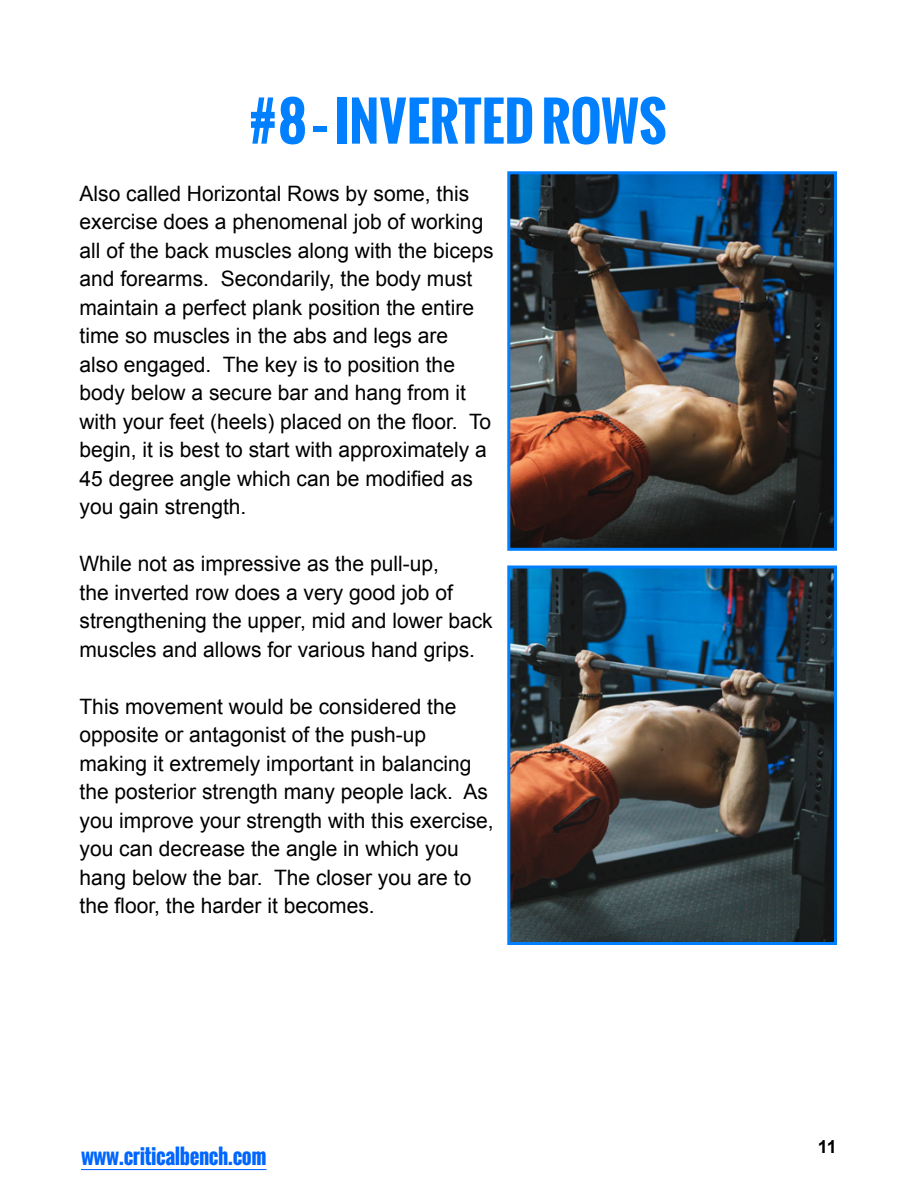
<style>
.page{position:relative;width:918px;height:1188px;background:#fff}
.page>*{position:absolute;margin:0;border:0;box-sizing:border-box;transform-origin:0 0}
.t1{font:700 52.5px "Oswald";color:#007ffe}
.t2{font:21.15px/28.5px "Arial";color:#000}
.t3{font:700 21px "Oswald";letter-spacing:-.02em;color:#06f}
.t4{font:700 18px "Arial";color:#000}
</style>
<div class="page">
<hr style="left:81px;top:1169px;width:186px;height:1px;background:#06f">
<img style="left:511px;top:175px;width:322px;height:372px">
<div style="left:507px;top:171px;width:330px;height:380px;border:3px solid #007ffe"></div>
<img style="left:511px;top:570px;width:322px;height:371px">
<div style="left:507px;top:566px;width:330px;height:379px;border:3px solid #007ffe"></div>
<h1 class="t1" style="left:248px;top:82px;width:420px">#8 – INVERTED ROWS</h1>
<p class="t2" style="left:80px;top:179px;width:416px">Also called Horizontal Rows by some, this exercise does a phenomenal job of working all of the back muscles along with the biceps and forearms. Secondarily, the body must maintain a perfect plank position the entire time so muscles in the abs and legs are<br>also engaged. The key is to position the body below a secure bar and hang from it with your feet (heels) placed on the floor. To begin, it is best to start with approximately a 45 degree angle which can be modified as you gain strength.</p>
<p class="t2" style="left:80px;top:550px;width:415px">While not as impressive as the pull-up,<br>the inverted row does a very good job of strengthening the upper, mid and lower back muscles and allows for various hand grips.</p>
<p class="t2" style="left:80px;top:692px;width:416px">This movement would be considered the opposite or antagonist of the push-up making it extremely important in balancing the posterior strength many people lack. As you improve your strength with this exercise, you can decrease the angle in which you hang below the bar. The closer you are to the floor, the harder it becomes.</p>
<p class="t3" style="left:81px;top:1140px;width:187px">www.criticalbench.com</p>
<p class="t4" style="left:818px;top:1135px;width:21px">11</p>
</div>
